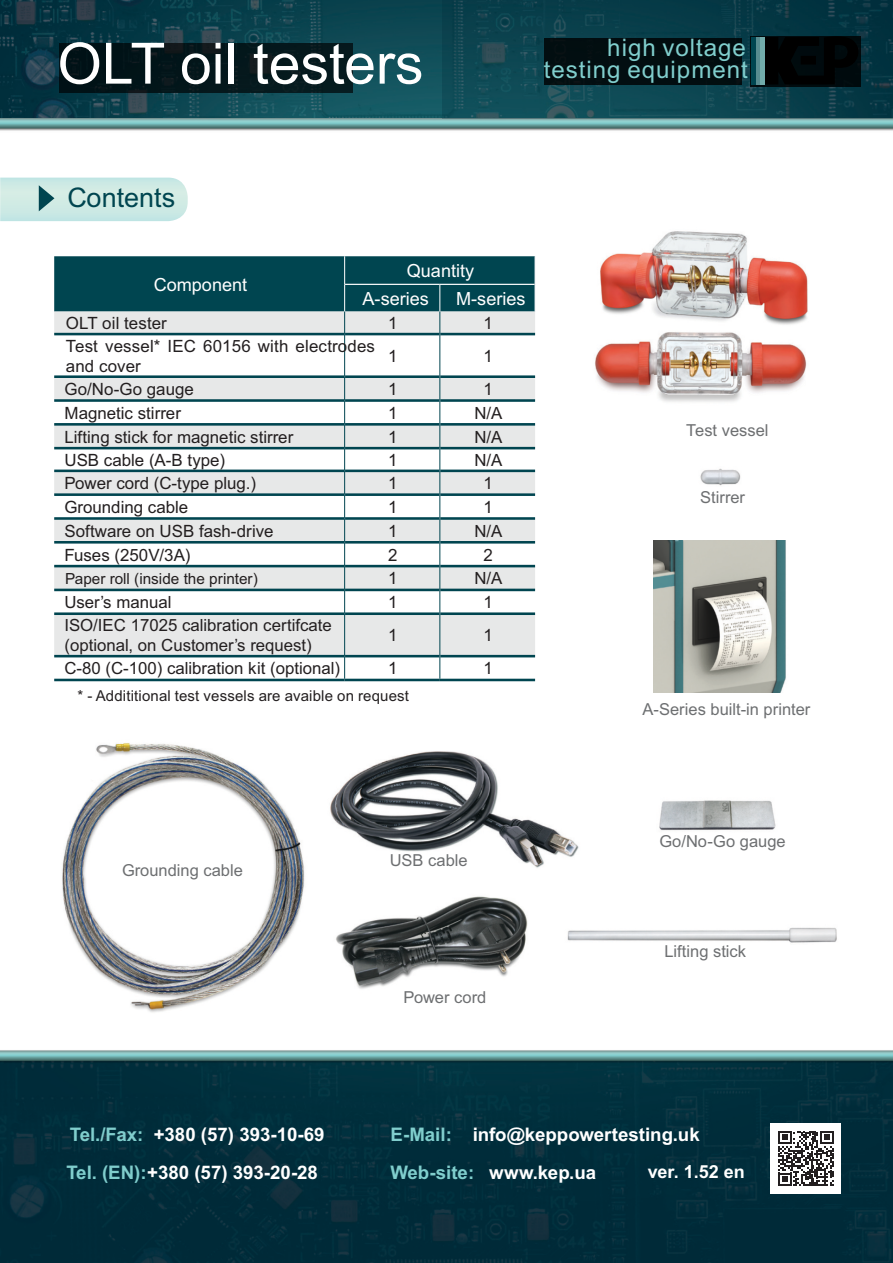
<style>
.page{position:relative;width:893px;height:1263px;background:#fff}
.page>*{position:absolute;margin:0;border:0;box-sizing:border-box;transform-origin:0 0}
.t1{font:57px "Arial";color:#fff}
.t2{font:27px "Arial";color:#004550}
.t3{font:24.15px/22.2px "Arial";letter-spacing:.04em;color:#80cecd;text-align:right}
.t4{font:700 18.75px/37.8px "Arial";color:#fff}
.t5{font:18.15px/27.6px "Arial";color:#fff}
.t6{font:700 18px "Arial";color:#fff}
.t7{font:16.95px/20.2px "Arial";color:#231f20}
.t8{font:16.8px "Arial";color:#231f20}
.t9{font:16.5px "Arial";color:#6d6f71}
.t10{font:15.3px "Arial";color:#231f20}
.t11{font:15px "Arial";letter-spacing:.01em;color:#231f20}
.s1{color:#80cecd}
</style>
<div class="page">
<img style="left:0;top:0;width:893px;height:1262px">
<div style="left:770px;top:1123px;width:71px;height:70px;background:#fff"></div>
<svg style="left:778px;top:1131px;width:55px;height:55px"></svg>
<img style="left:587px;top:218px;width:236px;height:200px">
<img style="left:653px;top:540px;width:147px;height:153px">
<svg style="left:54px;top:335px;width:481px;height:320px;fill:#e7e8e8"></svg>
<hr style="left:54px;top:375px;width:290px;height:3px;background:#004550">
<hr style="left:54px;top:399px;width:290px;height:3px;background:#004550">
<hr style="left:54px;top:423px;width:290px;height:3px;background:#004550">
<hr style="left:54px;top:447px;width:290px;height:2px;background:#004550">
<hr style="left:54px;top:470px;width:290px;height:2px;background:#004550">
<hr style="left:54px;top:493px;width:290px;height:3px;background:#004550">
<hr style="left:54px;top:517px;width:290px;height:3px;background:#004550">
<hr style="left:345px;top:375px;width:94px;height:3px;background:#004550">
<hr style="left:440px;top:375px;width:95px;height:3px;background:#004550">
<hr style="left:345px;top:399px;width:94px;height:3px;background:#004550">
<hr style="left:440px;top:399px;width:95px;height:3px;background:#004550">
<hr style="left:345px;top:423px;width:94px;height:3px;background:#004550">
<hr style="left:440px;top:423px;width:95px;height:3px;background:#004550">
<hr style="left:345px;top:447px;width:94px;height:2px;background:#004550">
<hr style="left:440px;top:447px;width:95px;height:2px;background:#004550">
<hr style="left:345px;top:470px;width:94px;height:2px;background:#004550">
<hr style="left:440px;top:470px;width:95px;height:2px;background:#004550">
<hr style="left:345px;top:493px;width:94px;height:3px;background:#004550">
<hr style="left:440px;top:493px;width:95px;height:3px;background:#004550">
<hr style="left:345px;top:517px;width:94px;height:3px;background:#004550">
<hr style="left:440px;top:517px;width:95px;height:3px;background:#004550">
<hr style="left:54px;top:541px;width:290px;height:3px;background:#004550">
<hr style="left:54px;top:565px;width:290px;height:2px;background:#004550">
<hr style="left:54px;top:589px;width:290px;height:2px;background:#004550">
<hr style="left:54px;top:612px;width:290px;height:3px;background:#004550">
<hr style="left:54px;top:655px;width:290px;height:2px;background:#004550">
<hr style="left:54px;top:679px;width:291px;height:2px;background:#004550">
<hr style="left:345px;top:541px;width:94px;height:3px;background:#004550">
<hr style="left:440px;top:541px;width:95px;height:3px;background:#004550">
<hr style="left:345px;top:565px;width:94px;height:2px;background:#004550">
<hr style="left:440px;top:565px;width:95px;height:2px;background:#004550">
<hr style="left:345px;top:589px;width:94px;height:2px;background:#004550">
<hr style="left:440px;top:589px;width:95px;height:2px;background:#004550">
<hr style="left:345px;top:612px;width:94px;height:3px;background:#004550">
<hr style="left:440px;top:612px;width:95px;height:3px;background:#004550">
<hr style="left:345px;top:655px;width:94px;height:2px;background:#004550">
<hr style="left:440px;top:655px;width:95px;height:2px;background:#004550">
<hr style="left:440px;top:679px;width:95px;height:2px;background:#004550">
<hr style="left:54px;top:333px;width:290px;height:2px;background:#004550">
<hr style="left:345px;top:333px;width:94px;height:2px;background:#004550">
<hr style="left:440px;top:333px;width:95px;height:2px;background:#004550">
<hr style="left:344px;top:334px;width:1px;height:43px;background:#004550">
<hr style="left:439px;top:334px;width:1px;height:43px;background:#004550">
<svg style="left:344px;top:377px;width:1px;height:237px"></svg>
<svg style="left:439px;top:377px;width:1px;height:237px"></svg>
<hr style="left:344px;top:614px;width:1px;height:42px;background:#004550">
<hr style="left:439px;top:614px;width:1px;height:42px;background:#004550">
<svg style="left:344px;top:656px;width:1px;height:23px"></svg>
<svg style="left:439px;top:656px;width:1px;height:23px"></svg>
<hr style="left:345px;top:679px;width:95px;height:2px;background:#004550">
<svg style="left:54px;top:256px;width:482px;height:78px;background:#42737b"></svg>
<hr style="left:345px;top:284px;width:95px;height:1px;background:#fff">
<hr style="left:440px;top:284px;width:95px;height:1px;background:#fff">
<div style="left:59px;top:44px;width:293px;height:49px;background:#231f20;opacity:.75"></div>
<div style="left:442px;top:0;width:451px;height:119px;background:#002b39;opacity:.5"></div>
<div style="left:544px;top:38px;width:197px;height:47px;background:#020e11"></div>
<div style="left:750px;top:36px;width:111px;height:51px;background:#000a0e"></div>
<svg style="left:764px;top:37px;width:94px;height:47px"></svg>
<hr style="left:760px;top:37px;width:4px;height:47px;background:#71abaa">
<div style="left:755px;top:37px;width:5px;height:47px;background:#588c90"></div>
<hr style="left:751px;top:37px;width:4px;height:47px;background:#004550">
<svg style="left:0;top:178px;width:188px;height:43px;background:#c9e5e1"></svg>
<img style="left:329px;top:889px;width:209px;height:107px">
<img style="left:52px;top:731px;width:263px;height:287px">
<img style="left:656px;top:797px;width:121px;height:35px">
<img style="left:323px;top:742px;width:260px;height:136px">
<img style="left:565px;top:924px;width:273px;height:20px">
<img style="left:698px;top:467px;width:46px;height:19px">
<h1 class="t1" style="left:57px;top:42px;width:367px">OLT oil testers</h1>
<h3 class="t3" style="left:544px;top:38px;width:205px">high voltage testing equipment</h3>
<h2 class="t2" style="left:67px;top:188px;width:109px">Contents</h2>
<p class="t5" style="left:154px;top:272px;width:95px">Component</p>
<p class="t5" style="left:363px;top:259px;width:113px;text-indent:44px">Quantity<br>A-series</p>
<p class="t5" style="left:456px;top:286px;width:71px">M-series</p>
<p class="t7" style="left:66px;top:314px;width:103px">OLT oil tester</p>
<p class="t7" style="left:388px;top:314px;width:11px">1</p>
<p class="t7" style="left:484px;top:314px;width:11px">1</p>
<p class="t7" style="left:66px;top:337px;width:311px">Test vessel* IEC 60156 with electrodes and cover</p>
<p class="t7" style="left:388px;top:347px;width:11px">1</p>
<p class="t7" style="left:484px;top:347px;width:11px">1</p>
<p class="t7" style="left:64px;top:380px;width:131px">Go/No-Go gauge</p>
<p class="t7" style="left:388px;top:380px;width:11px">1</p>
<p class="t7" style="left:484px;top:380px;width:11px">1</p>
<p class="t7" style="left:64px;top:404px;width:118px">Magnetic stirrer</p>
<p class="t7" style="left:388px;top:404px;width:11px">1</p>
<p class="t8" style="left:474px;top:406px;width:30px">N/A</p>
<p class="t7" style="left:64px;top:428px;width:230px">Lifting stick for magnetic stirrer</p>
<p class="t7" style="left:388px;top:428px;width:11px">1</p>
<p class="t8" style="left:474px;top:430px;width:30px">N/A</p>
<p class="t7" style="left:64px;top:451px;width:162px">USB cable (A-B type)</p>
<p class="t7" style="left:388px;top:451px;width:11px">1</p>
<p class="t8" style="left:474px;top:454px;width:30px">N/A</p>
<p class="t7" style="left:64px;top:475px;width:193px">Power cord (C-type plug.)</p>
<p class="t7" style="left:388px;top:475px;width:11px">1</p>
<p class="t7" style="left:484px;top:475px;width:11px">1</p>
<p class="t7" style="left:64px;top:498px;width:125px">Grounding cable</p>
<p class="t7" style="left:388px;top:498px;width:11px">1</p>
<p class="t7" style="left:484px;top:498px;width:11px">1</p>
<p class="t7" style="left:64px;top:522px;width:211px">Software on USB fash-drive</p>
<p class="t7" style="left:388px;top:522px;width:11px">1</p>
<p class="t8" style="left:474px;top:524px;width:30px">N/A</p>
<p class="t7" style="left:64px;top:546px;width:128px">Fuses (250V/3A)</p>
<p class="t7" style="left:388px;top:546px;width:11px">2</p>
<p class="t7" style="left:484px;top:546px;width:11px">2</p>
<p class="t10" style="left:65px;top:573px;width:194px">Paper roll (inside the printer)</p>
<p class="t7" style="left:388px;top:570px;width:11px">1</p>
<p class="t8" style="left:474px;top:572px;width:30px">N/A</p>
<p class="t8" style="left:64px;top:596px;width:109px">User’s manual</p>
<p class="t7" style="left:388px;top:594px;width:11px">1</p>
<p class="t7" style="left:484px;top:594px;width:11px">1</p>
<p class="t8" style="left:64px;top:619px;width:269px">ISO/IEC 17025 calibration certifcate</p>
<p class="t7" style="left:388px;top:627px;width:11px">1</p>
<p class="t8" style="left:64px;top:639px;width:249px">(optional, on Customer’s request)</p>
<p class="t7" style="left:484px;top:627px;width:11px">1</p>
<p class="t8" style="left:64px;top:662px;width:277px">C-80 (C-100) calibration kit (optional)</p>
<p class="t7" style="left:388px;top:660px;width:11px">1</p>
<p class="t7" style="left:484px;top:660px;width:11px">1</p>
<p class="t11" style="left:78px;top:690px;width:333px">* - Addititional test vessels are avaible on request</p>
<p class="t9" style="left:122px;top:863px;width:122px">Grounding cable</p>
<p class="t9" style="left:390px;top:854px;width:79px">USB cable</p>
<p class="t9" style="left:404px;top:991px;width:84px">Power cord</p>
<p class="t9" style="left:686px;top:424px;width:84px">Test vessel</p>
<p class="t9" style="left:700px;top:491px;width:46px">Stirrer</p>
<p class="t9" style="left:643px;top:702px;width:169px">A-Series built-in printer</p>
<p class="t9" style="left:659px;top:835px;width:128px">Go/No-Go gauge</p>
<p class="t9" style="left:664px;top:945px;width:83px">Lifting stick</p>
<p class="t4" style="left:66px;top:1117px;width:260px"><span class="s1">Tel./Fax:</span> +380 (57) 393-10-69<br><span class="s1">Tel. (EN):</span>+380 (57) 393-20-28</p>
<p class="t4" style="left:391px;top:1117px;width:311px;line-height:38.4px"><span class="s1">E-Mail:</span> info@keppowertesting.uk<br><span class="s1">Web-site:</span> www.kep.ua</p>
<p class="t6" style="left:648px;top:1165px;width:99px">ver. 1.52 en</p>
</div>
